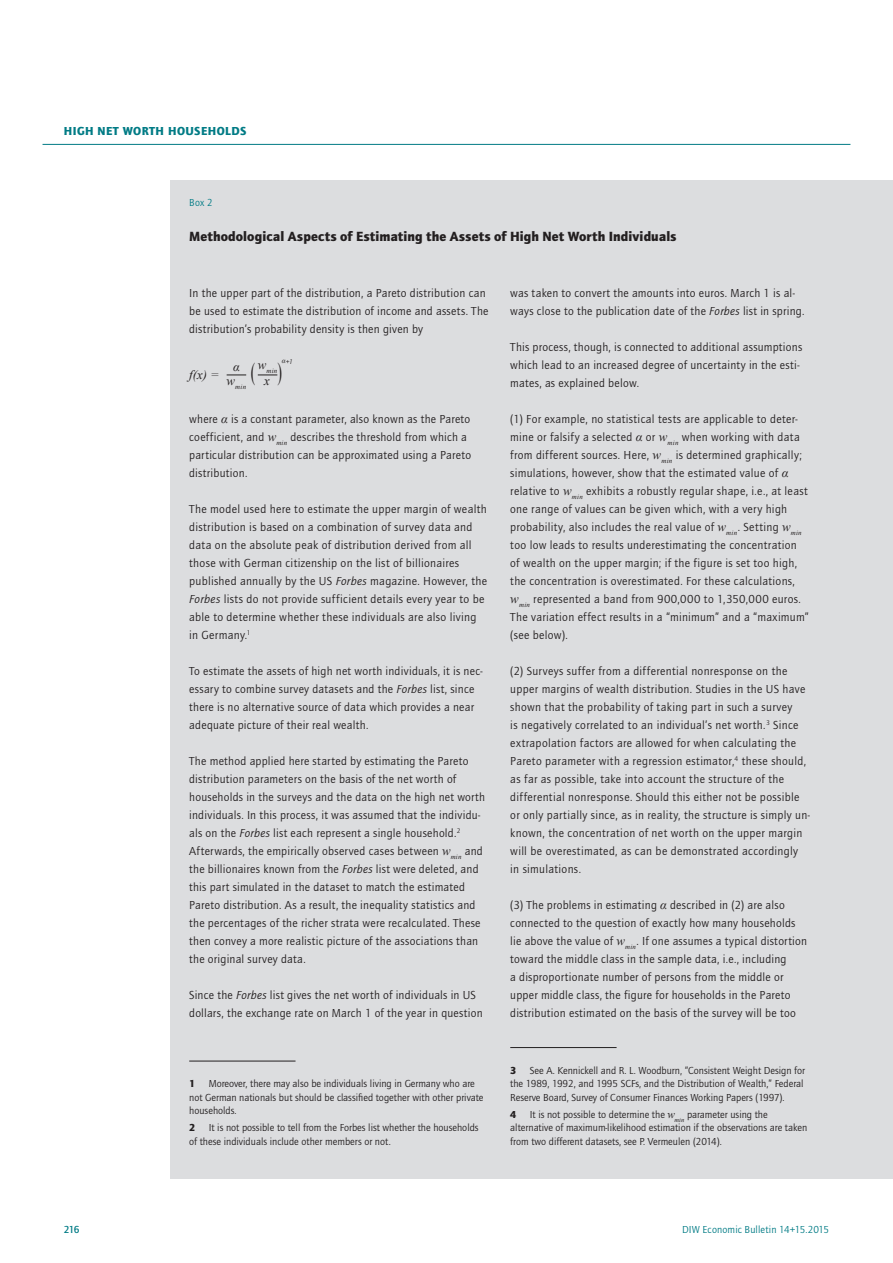
<style>
.page{position:relative;width:893px;height:1263px;background:#fff}
.page>*{position:absolute;margin:0;border:0;box-sizing:border-box;transform-origin:0 0}
.t1{font:24.9px "Times New Roman";color:#231f20;scale:.56 1}
.t2{font:900 13.8px "Quay Sans ITC Std";letter-spacing:.01em;color:#231f20}
.t3{font:italic 12.75px "Times New Roman";color:#231f20}
.t4{font:12px/18px "Quay Sans ITC Std";letter-spacing:.025em;color:#231f20}
.t5{font:900 12px "Quay Sans ITC Std";letter-spacing:.04em;color:#007b85}
.t6{font:10.5px/13.5px "Quay Sans ITC Std";color:#231f20}
.t7{font:10.5px "Quay Sans ITC Std";letter-spacing:.015em;color:#007b85}
.t8{font:900 10.5px "Quay Sans ITC Std";color:#231f20}
.t9{font:500 10.5px "Quay Sans ITC Std";color:#007b85}
.t10{font:italic 6.9px "Times New Roman";letter-spacing:.03em;color:#231f20}
.t11{font:italic 6.9px "Quay Sans ITC Std";color:#231f20}
.s1{font-family:"Times New Roman";font-size:7.35px}
.s2{font-family:"Times New Roman";font-style:italic;font-size:12.75px}
.s3{font-style:italic}
.s4{font-family:"Times New Roman";font-style:italic;font-size:11.25px}
</style>
<div class="page">
<hr style="left:43px;top:144px;width:807px;height:1px;background:#007b85">
<div style="left:170px;top:180px;width:659px;height:999px;background:#dcdddf"></div>
<svg style="left:227px;top:375px;width:19px;height:1px"></svg>
<svg style="left:258px;top:375px;width:19px;height:1px"></svg>
<hr style="left:189px;top:1061px;width:107px;height:1px;background:#231f20">
<hr style="left:510px;top:1047px;width:107px;height:1px;background:#231f20">
<div style="left:820px;top:181px;width:73px;height:998px;background:#dcdddf"></div>
<p class="t5" style="left:64px;top:123px;width:17px">High</p>
<p class="t5" style="left:98px;top:123px;width:45px">Net Worth</p>
<p class="t5" style="left:168px;top:123px;width:18px">Households</p>
<p class="t7" style="left:189px;top:196px;width:25px">Box 2</p>
<p class="t2" style="left:189px;top:228px;width:489px">Methodological Aspects of Estimating the Assets of High Net Worth Individuals</p>
<p class="t4" style="left:189px;top:284px;width:301px">In the upper part of the distribution, a Pareto distribution can be used to estimate the distribution of income and assets. The distribution’s probability density is then given by</p>
<p class="t3" style="left:189px;top:366px;width:31px">f(x) =</p>
<p class="t11" style="left:282px;top:357px;width:13px"><span class="s1">α</span>+1</p>
<h1 class="t1" style="left:251px;top:355px;width:58px">( )</h1>
<p class="t4" style="left:189px;top:410px;width:283px">where <span class="s2">α</span> is a constant parameter, also known as the Pareto coefficient, and <span class="s2">w</span><sub>min</sub> describes the threshold from which a particular distribution can be approximated using a Pareto distribution.</p>
<p class="t4" style="left:189px;top:500px;width:299px">The model used here to estimate the upper margin of wealth distribution is based on a combination of survey data and data on the absolute peak of distribution derived from all those with German citizenship on the list of billionaires published annually by the US <span class="s3">Forbes</span> magazine. However, the <span class="s3">Forbes</span> lists do not provide sufficient details every year to be able to determine whether these individuals are also living in Germany.<sup>1</sup></p>
<p class="t4" style="left:189px;top:662px;width:295px">To estimate the assets of high net worth individuals, it is nec&shy;essary to combine survey datasets and the <span class="s3">Forbes</span> list, since there is no alternative source of data which provides a near adequate picture of their real wealth.</p>
<p class="t4" style="left:189px;top:752px;width:297px">The method applied here started by estimating the Pareto distribution parameters on the basis of the net worth of households in the surveys and the data on the high net worth individuals. In this process, it was assumed that the individu&shy;als on the <span class="s3">Forbes</span> list each represent a single household.<sup>2<br></sup>Afterwards, the empirically observed cases between <span class="s2">w</span><sub>min</sub> and the billionaires known from the <span class="s3">Forbes</span> list were deleted, and this part simulated in the dataset to match the estimated Pareto distribution. As a result, the inequality statistics and the percentages of the richer strata were recalculated. These then convey a more realistic picture of the associations than the original survey data.</p>
<p class="t4" style="left:189px;top:986px;width:295px">Since the <span class="s3">Forbes</span> list gives the net worth of individuals in US dollars, the exchange rate on March 1 of the year in question</p>
<p class="t10" style="left:258px;top:366px;width:21px"><sup>w</sup>min</p>
<p class="t3" style="left:264px;top:372px;width:7px">x</p>
<p class="t3" style="left:233px;top:358px;width:8px">α</p>
<p class="t10" style="left:227px;top:382px;width:21px"><sup>w</sup>min</p>
<p class="t6" style="left:189px;top:1077px;width:296px;text-indent:19px">Moreover, there may also be individuals living in Germany who are not German nationals but should be classified together with other private households.</p>
<p class="t8" style="left:189px;top:1121px;width:8px">2</p>
<p class="t8" style="left:189px;top:1077px;width:8px">1</p>
<p class="t6" style="left:189px;top:1121px;width:291px;text-indent:19px">It is not possible to tell from the Forbes list whether the households of these individuals include other members or not.</p>
<p class="t4" style="left:510px;top:284px;width:296px">was taken to convert the amounts into euros. March 1 is al&shy;ways close to the publication date of the <span class="s3">Forbes</span> list in spring.</p>
<p class="t4" style="left:510px;top:338px;width:294px">This process, though, is connected to additional assumptions which lead to an increased degree of uncertainty in the esti&shy;mates, as explained below.</p>
<p class="t4" style="left:510px;top:410px;width:300px">(1) For example, no statistical tests are applicable to deter&shy;mine or falsify a selected <span class="s2">α</span> or <span class="s2">w</span><sub>min</sub> when working with data from different sources. Here, <span class="s2">w</span><sub>min</sub> is determined graphically; simulations, however, show that the estimated value of <span class="s2">α </span>relative to <span class="s2">w</span><sub>min</sub> exhibits a robustly regular shape, i.e., at least one range of values can be given which, with a very high probability, also includes the real value of <span class="s2">w</span><sub>min</sub>. Setting <span class="s2">w</span><sub>min </sub>too low leads to results underestimating the concentration of wealth on the upper margin; if the figure is set too high, the concentration is overestimated. For these calculations, <span class="s2">w</span><sub>min</sub> represented a band from 900,000 to 1,350,000 euros.<br>The variation effect results in a “minimum” and a “maximum” (see below).</p>
<p class="t4" style="left:510px;top:662px;width:301px">(2) Surveys suffer from a differential nonresponse on the upper margins of wealth distribution. Studies in the US have shown that the probability of taking part in such a survey<br>is negatively correlated to an individual’s net worth.<sup>3</sup> Since extrapolation factors are allowed for when calculating the Pareto parameter with a regression estimator,<sup>4</sup> these should, as far as possible, take into account the structure of the differential nonresponse. Should this either not be possible or only partially since, as in reality, the structure is simply un&shy;known, the concentration of net worth on the upper margin will be overestimated, as can be demonstrated accordingly in simulations.</p>
<p class="t4" style="left:510px;top:896px;width:298px">(3) The problems in estimating <span class="s2">α</span> described in (2) are also connected to the question of exactly how many households lie above the value of <span class="s2">w</span><sub>min</sub>. If one assumes a typical distortion toward the middle class in the sample data, i.e., including<br>a disproportionate number of persons from the middle or upper middle class, the figure for households in the Pareto distribution estimated on the basis of the survey will be too</p>
<p class="t6" style="left:510px;top:1064px;width:296px;text-indent:19px">See A. Kennickell and R. L. Woodburn, “Consistent Weight Design for the 1989, 1992, and 1995 SCFs, and the Distribution of Wealth,” Federal<br>Reserve Board, Survey of Consumer Finances Working Papers (1997).</p>
<p class="t8" style="left:510px;top:1108px;width:8px">4</p>
<p class="t8" style="left:510px;top:1064px;width:8px">3</p>
<p class="t6" style="left:510px;top:1108px;width:298px;text-indent:19px">It is not possible to determine the <span class="s4">w</span><sub>min</sub> parameter using the alternative of maximum-likelihood estimation if the observations are taken from two different datasets, see P. Vermeulen (2014).</p>
<p class="t9" style="left:64px;top:1223px;width:17px">216</p>
<p class="t7" style="left:682px;top:1223px;width:149px">DIW Economic Bulletin 14+15.2015</p>
</div>
